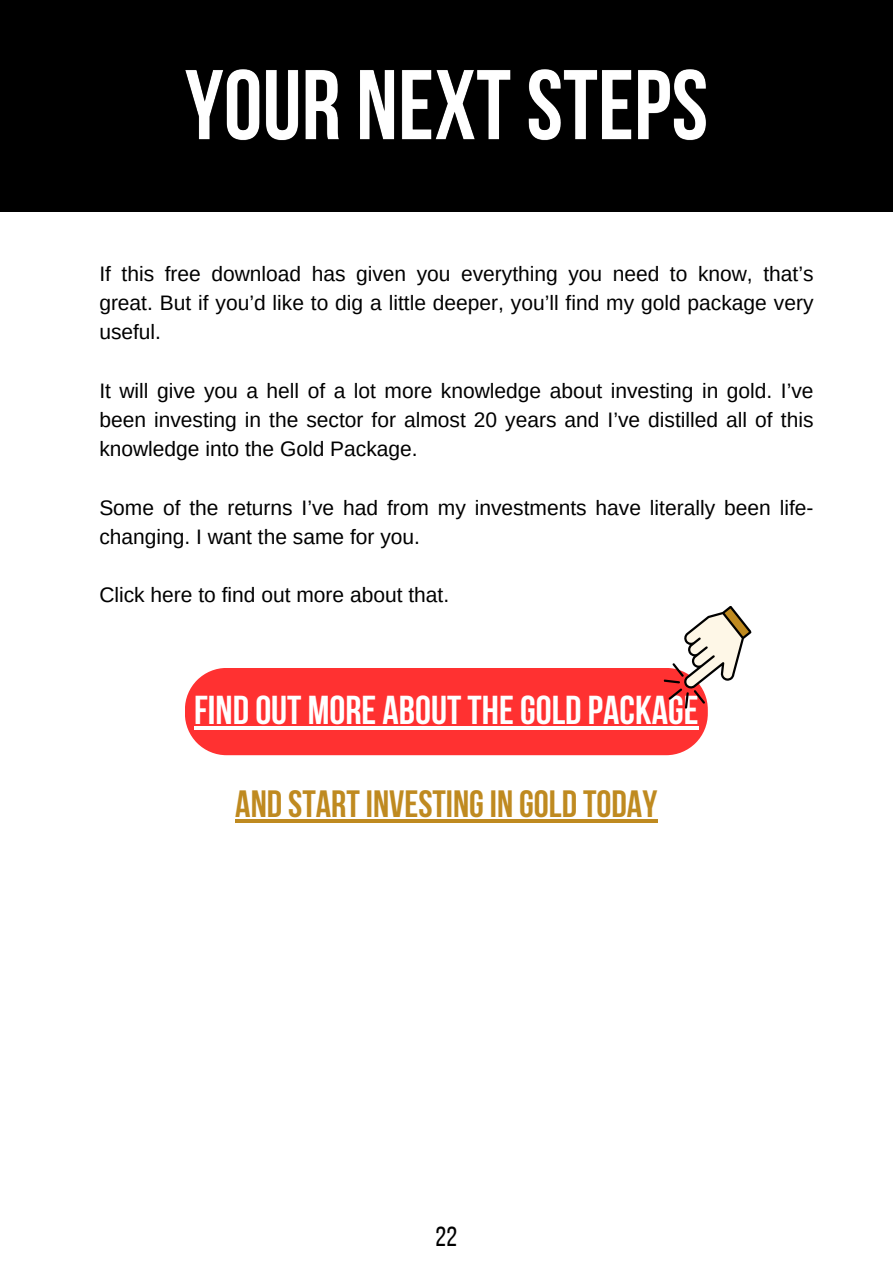
<style>
.page{position:relative;width:893px;height:1264px;background:#fff}
.page>*{position:absolute;margin:0;border:0;box-sizing:border-box;transform-origin:0 0}
.t1{font:700 40.2px "Bebas Neue";color:#fff}
.t2{font:700 37.8px "Bebas Neue";color:#bf8a20}
.t3{font:27.75px "Bebas Neue";color:#000}
.t4{font:21px/29.2px "Arimo";color:#000;text-align:justify}
</style>
<div class="page">
<div style="left:0;top:0;width:892px;height:212px;background:#000"></div>
<div style="left:185px;top:668px;width:522px;height:87px;background:#ff3131"></div>
<hr style="left:235px;top:819px;width:53px;height:3px;background:#bf8a20">
<hr style="left:288px;top:819px;width:369px;height:3px;background:#bf8a20">
<img style="left:185px;top:69px;width:521px;height:72px">
<hr style="left:194px;top:726px;width:504px;height:3px;background:#fff">
<svg style="left:654px;top:606px;width:98px;height:105px"></svg>
<p class="t4" style="left:99px;top:259px;width:715px">If this free download has given you everything you need to know, that’s great. But if you’d like to dig a little deeper, you’ll find my gold package very useful.</p>
<p class="t4" style="left:99px;top:376px;width:715px">It will give you a hell of a lot more knowledge about investing in gold. I’ve been investing in the sector for almost 20 years and I’ve distilled all of this knowledge into the Gold Package.</p>
<p class="t4" style="left:99px;top:493px;width:715px">Some of the returns I’ve had from my investments have literally been life&shy;changing. I want the same for you.</p>
<p class="t4" style="left:99px;top:580px;width:351px">Click here to find out more about that.</p>
<p class="t1" style="left:194px;top:693px;width:506px">FIND OUT MORE ABOUTTHEGOLD PACKAGE</p>
<p class="t2" style="left:235px;top:788px;width:423px">AND STARTINVESTINGIN GOLD TODAY</p>
<p class="t3" style="left:435px;top:1225px;width:23px">22</p>
</div>
